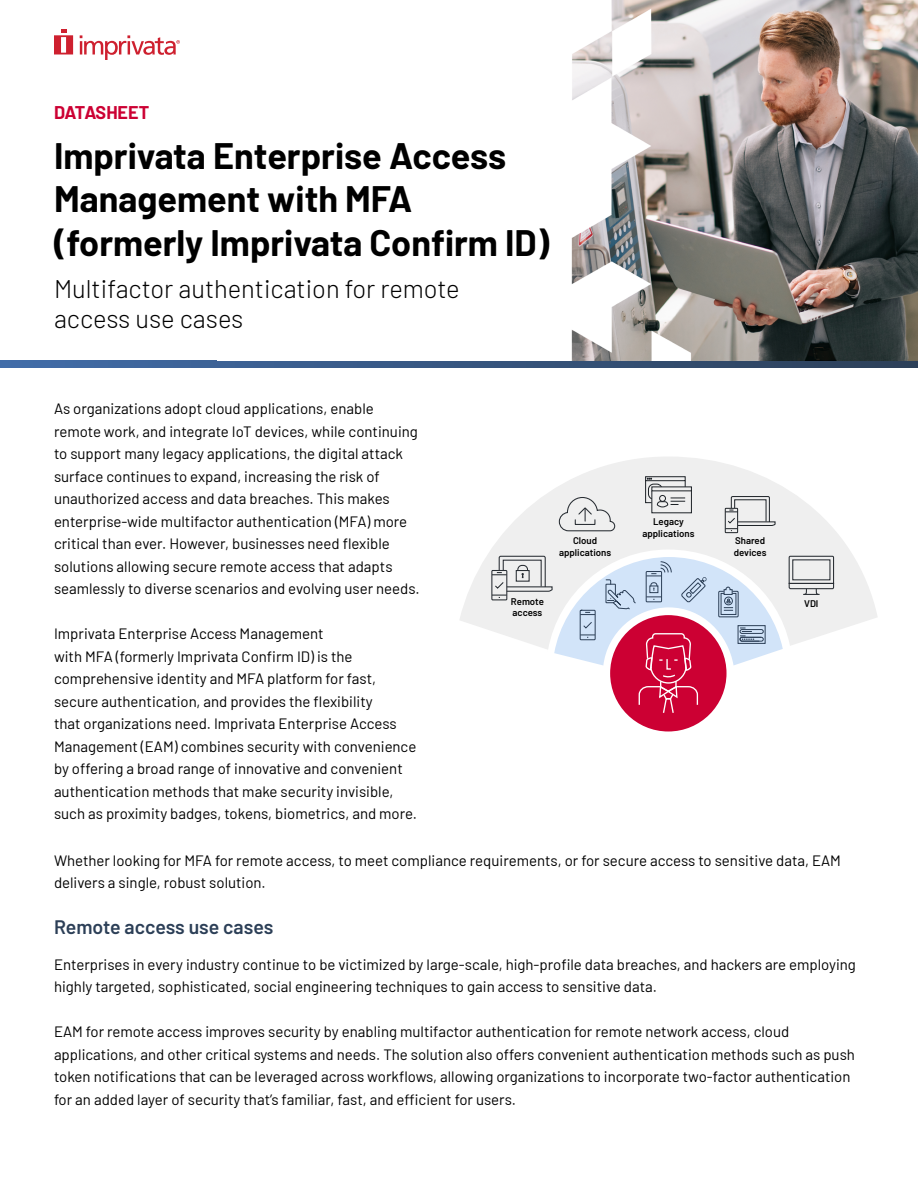
<style>
.page{position:relative;width:918px;height:1188px;background:#fff}
.page>*{position:absolute;margin:0;border:0;box-sizing:border-box;transform-origin:0 0}
.t1{font:700 36px/43.2px "Barlow";color:#000}
.t2{font:300 25.5px/30.6px "Barlow";color:#000}
.t3{font:600 19.5px "Barlow";letter-spacing:-.005em;color:#2c3f57}
.t4{font:700 18px "Barlow";letter-spacing:-.02em;color:#c03}
.t5{font:15px/22.5px "Barlow";color:#000}
.t6{font:600 9.6px/11.6px "Barlow";color:#000}
</style>
<div class="page">
<svg style="left:0;top:361px;width:918px;height:7px"></svg>
<div style="left:610px;top:615px;width:117px;height:116px;background:#c03;border-radius:50%"></div>
<svg style="left:460px;top:457px;width:417px;height:174px;fill:#efefef"></svg>
<svg style="left:558px;top:496px;width:58px;height:36px"></svg>
<div style="left:491px;top:570px;width:16px;height:30px;border:1px solid #282d33"></div>
<svg style="left:492px;top:555px;width:343px;height:159px"></svg>
<div style="left:725px;top:508px;width:13px;height:25px;border:1px solid #1d2227"></div>
<svg style="left:725px;top:496px;width:51px;height:35px"></svg>
<div style="left:645px;top:476px;width:41px;height:5px;border:1px solid #1d2227"></div>
<svg style="left:645px;top:478px;width:47px;height:36px"></svg>
<img style="left:571px;top:0;width:347px;height:361px">
<svg style="left:54px;top:29px;width:19px;height:25px"></svg>
<svg style="left:80px;top:35px;width:100px;height:25px"></svg>
<p class="t4" style="left:54px;top:99px;width:97px">DATASHEET</p>
<h1 class="t1" style="left:54px;top:132px;width:497px">Imprivata Enterprise Access<br>Management with MFA (formerly Imprivata Confirm ID)</h1>
<h2 class="t2" style="left:54px;top:271px;width:407px">Multifactor authentication for remote access use cases</h2>
<p class="t5" style="left:54px;top:396px;width:367px">As organizations adopt cloud applications, enable remote work, and integrate IoT devices, while continuing to support many legacy applications, the digital attack surface continues to expand, increasing the risk of unauthorized access and data breaches. This makes enterprise-wide multifactor authentication (MFA) more critical than ever. However, businesses need flexible solutions allowing secure remote access that adapts seamlessly to diverse scenarios and evolving user needs.</p>
<p class="t5" style="left:54px;top:621px;width:364px">Imprivata Enterprise Access Management<br>with MFA (formerly Imprivata Confirm ID) is the comprehensive identity and MFA platform for fast, secure authentication, and provides the flexibility<br>that organizations need. Imprivata Enterprise Access Management (EAM) combines security with convenience by offering a broad range of innovative and convenient authentication methods that make security invisible, such as proximity badges, tokens, biometrics, and more.</p>
<p class="t6" style="left:559px;top:534px;width:54px;text-align:center">Cloud applications</p>
<p class="t6" style="left:642px;top:515px;width:54px;text-align:center">Legacy applications</p>
<p class="t6" style="left:734px;top:534px;width:34px">Shared devices</p>
<p class="t6" style="left:511px;top:595px;width:34px">Remote access</p>
<p class="t6" style="left:804px;top:597px;width:16px">VDI</p>
<p class="t5" style="left:54px;top:848px;width:789px">Whether looking for MFA for remote access, to meet compliance requirements, or for secure access to sensitive data, EAM delivers a single, robust solution.</p>
<h3 class="t3" style="left:54px;top:913px;width:221px">Remote access use cases</h3>
<p class="t5" style="left:54px;top:952px;width:803px">Enterprises in every industry continue to be victimized by large-scale, high-profile data breaches, and hackers are employing highly targeted, sophisticated, social engineering techniques to gain access to sensitive data.</p>
<p class="t5" style="left:54px;top:1020px;width:802px">EAM for remote access improves security by enabling multifactor authentication for remote network access, cloud applications, and other critical systems and needs. The solution also offers convenient authentication methods such as push token notifications that can be leveraged across workflows, allowing organizations to incorporate two-factor authentication for an added layer of security that’s familiar, fast, and efficient for users.</p>
</div>
